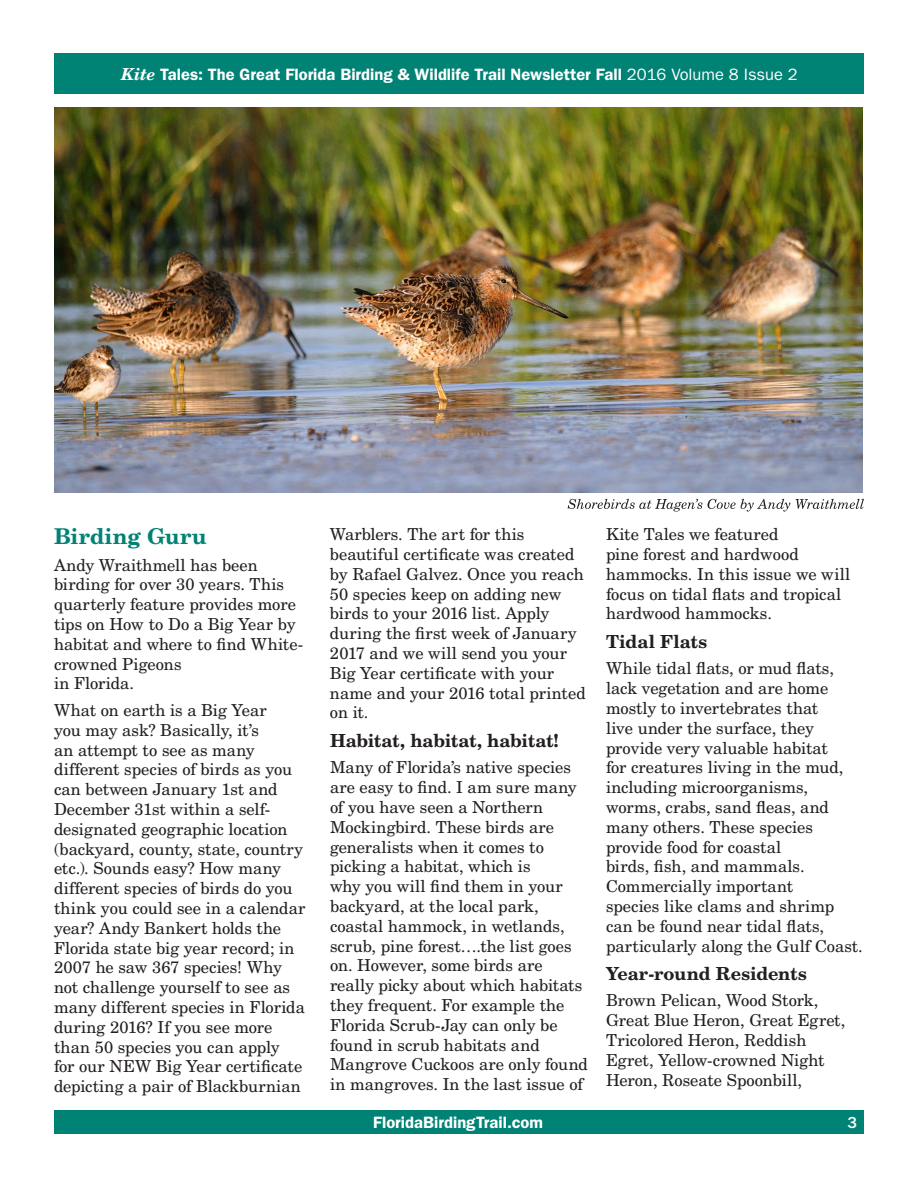
<style>
.page{position:relative;width:918px;height:1188px;background:#fff}
.page>*{position:absolute;margin:0;border:0;box-sizing:border-box;transform-origin:0 0}
.body{font:700 21.75px "New Century Schlbk LT Std";letter-spacing:.005em;color:#008275}
.body-2{font:700 18px "New Century Schlbk LT Std";letter-spacing:-.01em;color:#231f20}
.body-3{font:16.5px/19.8px "New Century Schlbk LT Std";color:#231f20}
.t1{font:600 16.5px "ITC Franklin Gothic Std";color:#fff}
.t2{font:500 16.5px "ITC Franklin Gothic Std";color:#fff}
.s1{font-family:"New Century Schlbk LT Std";font-weight:700;font-style:italic}
.s2{font-weight:400}
</style>
<div class="page">
<img style="left:54px;top:108px;width:808px;height:384px">
<svg style="left:568px;top:499px;width:296px;height:13px"></svg>
<div style="left:54px;top:54px;width:810px;height:40px;background:#008275"></div>
<div style="left:54px;top:1110px;width:810px;height:24px;background:#008275"></div>
<p class="t1" style="left:121px;top:64px;width:678px"><span class="s1">Kite</span> Tales: The Great Florida Birding &amp; Wildlife Trail Newsletter Fall <span class="s2">2016 Volume 8 Issue 2</span></p>
<p class="body" style="left:54px;top:523px;width:154px">Birding Guru</p>
<p class="body-3" style="left:54px;top:555px;width:251px">Andy Wraithmell has been birding for over 30 years. This quarterly feature provides more tips on How to Do a Big Year by habitat and where to find White&shy;crowned Pigeons</p>
<p class="body-3" style="left:54px;top:674px;width:82px">in Florida.</p>
<p class="body-3" style="left:54px;top:700px;width:253px">What on earth is a Big Year<br>you may ask? Basically, it’s<br>an attempt to see as many different species of birds as you can between January 1st and<br>December 31st within a self&shy;designated geographic location (backyard, county, state, country etc.). Sounds easy? How many different species of birds do you think you could see in a calendar year? Andy Bankert holds the<br>Florida state big year record; in<br>2007 he saw 367 species! Why not challenge yourself to see as many different species in Florida during 2016? If you see more than 50 species you can apply<br>for our NEW Big Year certificate depicting a pair of Blackburnian</p>
<p class="body-3" style="left:330px;top:524px;width:257px">Warblers. The art for this beautiful certificate was created by Rafael Galvez. Once you reach<br>50 species keep on adding new birds to your 2016 list. Apply during the first week of January<br>2017 and we will send you your<br>Big Year certificate with your name and your 2016 total printed on it.</p>
<p class="body-2" style="left:330px;top:729px;width:230px">Habitat, habitat, habitat!</p>
<p class="body-3" style="left:330px;top:758px;width:259px">Many of Florida’s native species are easy to find. I am sure many of you have seen a Northern<br>Mockingbird. These birds are generalists when it comes to picking a habitat, which is<br>why you will find them in your backyard, at the local park, coastal hammock, in wetlands, scrub, pine forest….the list goes on. However, some birds are really picky about which habitats they frequent. For example the<br>Florida Scrub-Jay can only be found in scrub habitats and<br>Mangrove Cuckoos are only found in mangroves. In the last issue of</p>
<p class="body-3" style="left:606px;top:524px;width:174px">Kite Tales we featured</p>
<p class="body-3" style="left:606px;top:544px;width:246px">pine forest and hardwood hammocks. In this issue we will focus on tidal flats and tropical hardwood hammocks.</p>
<p class="body-2" style="left:606px;top:630px;width:103px">Tidal Flats</p>
<p class="body-3" style="left:606px;top:659px;width:258px">While tidal flats, or mud flats, lack vegetation and are home mostly to invertebrates that<br>live under the surface, they provide very valuable habitat<br>for creatures living in the mud, including microorganisms, worms, crabs, sand fleas, and many others. These species provide food for coastal<br>birds, fish, and mammals.<br>Commercially important<br>species like clams and shrimp can be found near tidal flats, particularly along the Gulf Coast.</p>
<p class="body-2" style="left:606px;top:962px;width:202px">Year-round Residents</p>
<p class="body-3" style="left:606px;top:991px;width:241px">Brown Pelican, Wood Stork,<br>Great Blue Heron, Great Egret,<br>Tricolored Heron, Reddish<br>Egret, Yellow-crowned Night<br>Heron, Roseate Spoonbill,</p>
<p class="t1" style="left:373px;top:1112px;width:172px">FloridaBirdingTrail.com</p>
<p class="t2" style="left:848px;top:1113px;width:11px">3</p>
</div>
